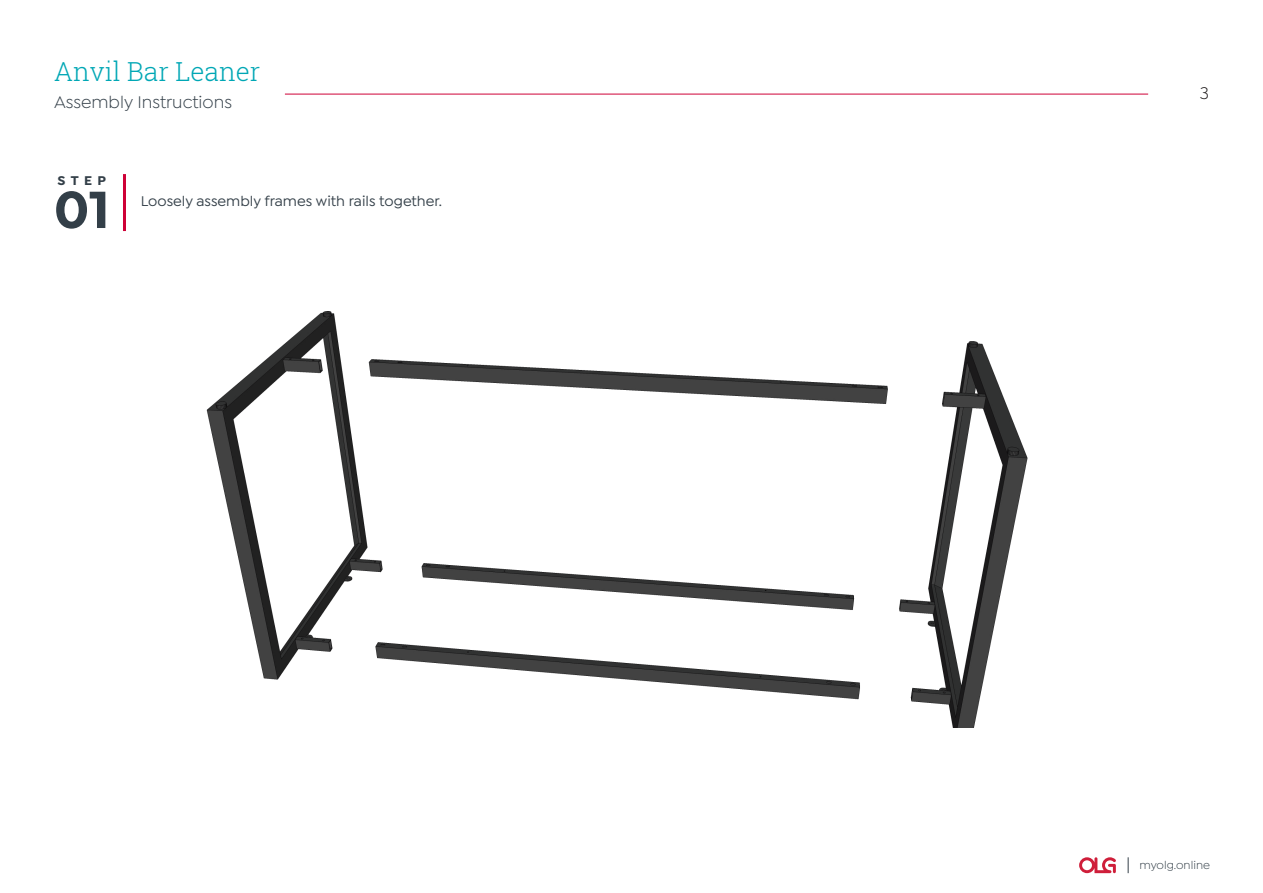
<style>
.page{position:relative;width:1263px;height:893px;background:#fff}
.page>*{position:absolute;margin:0;border:0;box-sizing:border-box;transform-origin:0 0}
.t1{font:700 54px "Isidora Sans";color:#333f48}
.t2{font:300 26.25px "Roboto Slab";color:#00a7b5}
.t3{font:18px "Isidora Sans";color:#333f48}
.t4{font:18px "Isidora Sans";color:#231f20}
.t5{font:500 15px "Isidora Sans";color:#333f48}
.t6{font:700 13.5px "Isidora Sans";color:#333f48}
.t7{font:12px "Isidora Sans";color:#333f48}
</style>
<div class="page">
<hr style="left:285px;top:94px;width:863px;height:1px;background:#ce0037">
<svg style="left:1079px;top:857px;width:37px;height:16px"></svg>
<svg style="left:1128px;top:857px;width:1px;height:16px"></svg>
<img style="left:206px;top:311px;width:822px;height:416px">
<hr style="left:123px;top:174px;width:3px;height:57px;background:#ce0037">
<h2 class="t2" style="left:54px;top:54px;width:208px">Anvil Bar Leaner</h2>
<p class="t3" style="left:54px;top:93px;width:179px">Assembly Instructions</p>
<p class="t6" style="left:57px;top:172px;width:50px">STEP</p>
<p class="t1" style="left:54px;top:176px;width:57px">01</p>
<p class="t5" style="left:141px;top:192px;width:303px">Loosely assembly frames with rails together.</p>
<p class="t4" style="left:1200px;top:83px;width:11px">3</p>
<p class="t7" style="left:1139px;top:859px;width:72px">myolg.online</p>
</div>
